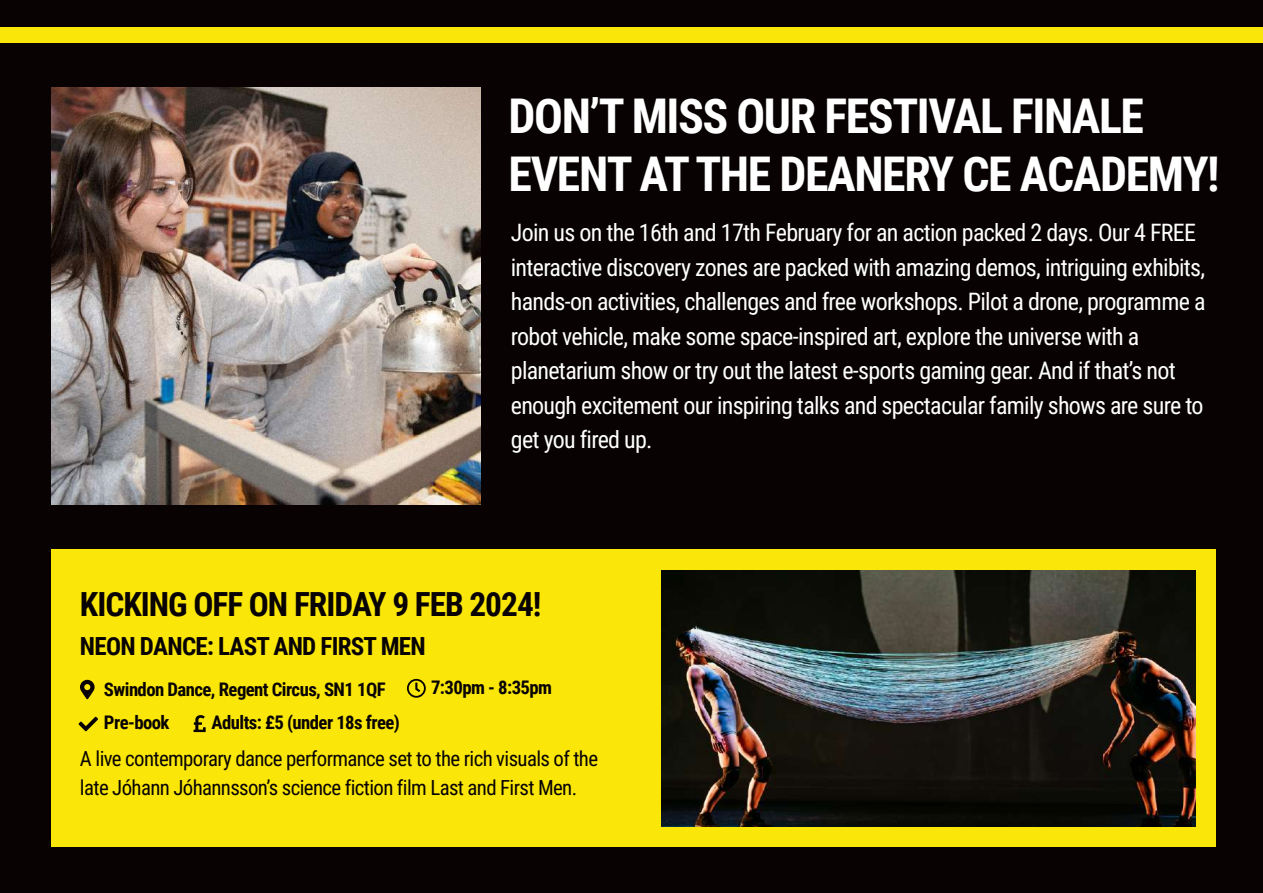
<style>
.page{position:relative;width:1263px;height:893px;background:#080302}
.page>*{position:absolute;margin:0;border:0;box-sizing:border-box;transform-origin:0 0}
.t1{font:700 47.85px/58.3px "Roboto Condensed";letter-spacing:-.03em;color:#fff}
.t2{font:700 33.3px "Roboto Condensed";letter-spacing:-.03em;color:#080302}
.t3{font:700 25.05px "Roboto Condensed";letter-spacing:-.03em;color:#080302}
.t4{font:24px/34.5px "Roboto Condensed";letter-spacing:-.03em;color:#fff}
.t5{font:20.85px/29.1px "Roboto Condensed";letter-spacing:-.03em;color:#080302}
.t6{font:700 18.75px "Roboto Condensed";letter-spacing:-.03em;color:#080302}
</style>
<div class="page">
<div style="left:0;top:27px;width:1263px;height:16px;background:#fae709"></div>
<img style="left:52px;top:87px;width:429px;height:417px">
<div style="left:52px;top:550px;width:1164px;height:297px;background:#fae709"></div>
<img style="left:661px;top:570px;width:534px;height:256px">
<svg style="left:80px;top:680px;width:15px;height:19px"></svg>
<svg style="left:407px;top:679px;width:19px;height:19px"></svg>
<svg style="left:78px;top:717px;width:20px;height:14px"></svg>
<svg style="left:193px;top:715px;width:13px;height:17px"></svg>
<h1 class="t1" style="left:509px;top:85px;width:712px">DON’T MISS OUR FESTIVAL FINALE<br>EVENT AT THE DEANERY CE ACADEMY!</h1>
<p class="t4" style="left:511px;top:215px;width:696px">Join us on the 16th and 17th February for an action packed 2 days. Our 4 FREE interactive discovery zones are packed with amazing demos, intriguing exhibits, hands-on activities, challenges and free workshops. Pilot a drone, programme a robot vehicle, make some space-inspired art, explore the universe with a planetarium show or try out the latest e-sports gaming gear. And if that’s not enough excitement our inspiring talks and spectacular family shows are sure to get you fired up.</p>
<h2 class="t2" style="left:80px;top:581px;width:463px">KICKING OFF ON FRIDAY 9 FEB 2024!</h2>
<p class="t3" style="left:80px;top:628px;width:347px">NEON DANCE: LAST AND FIRST MEN</p>
<p class="t6" style="left:104px;top:677px;width:283px">Swindon Dance, Regent Circus, SN1 1QF</p>
<p class="t6" style="left:431px;top:674px;width:123px">7:30pm - 8:35pm</p>
<p class="t6" style="left:104px;top:709px;width:67px">Pre-book</p>
<p class="t6" style="left:211px;top:709px;width:190px">Adults: £5 (under 18s free)</p>
<p class="t5" style="left:80px;top:743px;width:520px">A live contemporary dance performance set to the rich visuals of the late Jóhann Jóhannsson’s science fiction film Last and First Men.</p>
</div>
